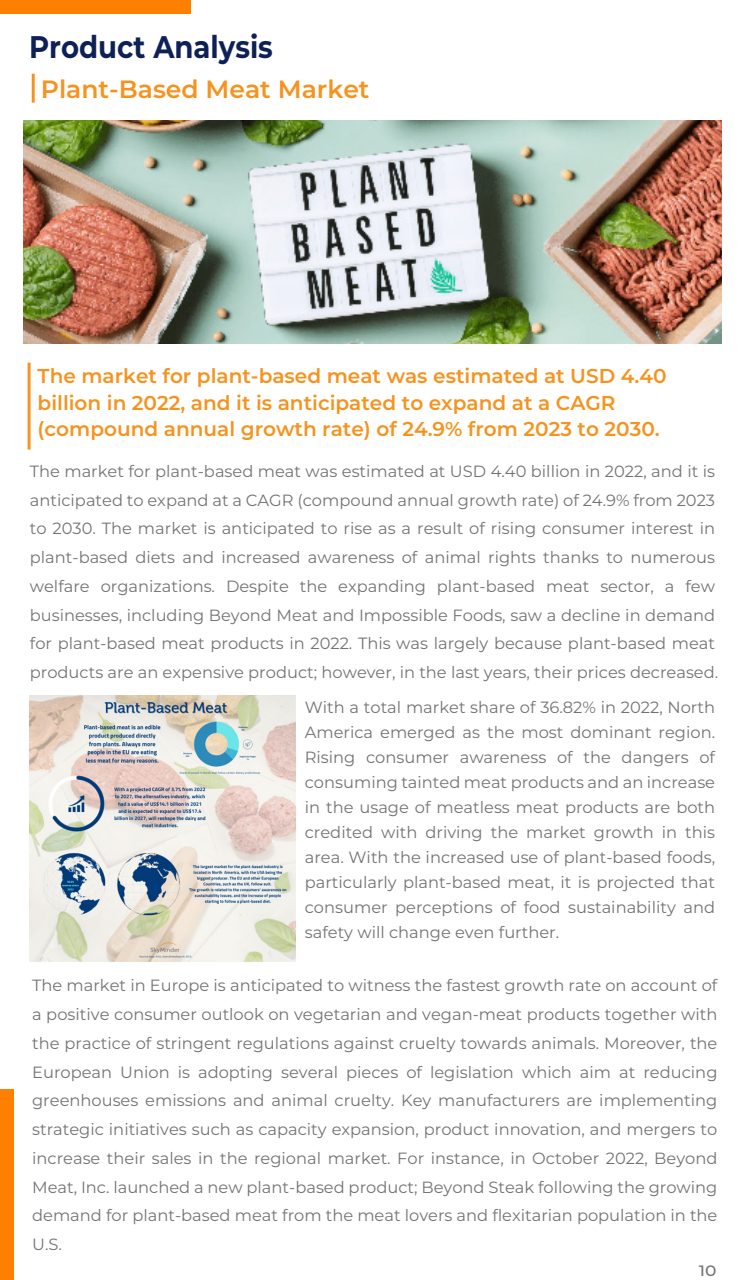
<style>
.page{position:relative;width:745px;height:1280px;background:#fff}
.page>*{position:absolute;margin:0;border:0;box-sizing:border-box;transform-origin:0 0}
.t1{font:700 31.25px "Montserrat";color:#0e2156;scale:.88 1}
.t2{font:600 25px "Montserrat";color:#f6931e}
.t3{font:600 20px/26.2px "Montserrat";color:#f6931e}
.t4{font:16.25px/28.8px "Montserrat";color:#737373;text-align:justify}
.t5{font:500 15px "Montserrat";color:#737373;scale:1.14 1}
</style>
<div class="page">
<div style="left:0;top:0;width:191px;height:14px;background:#ff8000"></div>
<hr style="left:28px;top:363px;width:3px;height:86px;background:#f6931e">
<div style="left:0;top:1089px;width:14px;height:191px;background:#ff8000"></div>
<hr style="left:32px;top:74px;width:3px;height:29px;background:#f6931e">
<img style="left:24px;top:121px;width:696px;height:222px">
<img style="left:30px;top:695px;width:266px;height:267px">
<h1 class="t1" style="left:29px;top:25px;width:278px">Product Analysis</h1>
<h2 class="t2" style="left:41px;top:71px;width:330px">Plant-Based Meat Market</h2>
<p class="t3" style="left:38px;top:362px;width:630px">The market for plant-based meat was estimated at USD 4.40 billion in 2022, and it is anticipated to expand at a CAGR (compound annual growth rate) of 24.9% from 2023 to 2030.</p>
<p class="t4" style="left:30px;top:456px;width:689px;text-align:left">The market for plant-based meat was estimated at USD 4.40 billion in 2022, and it is anticipated to expand at a CAGR (compound annual growth rate) of 24.9% from 2023 to 2030. The market is anticipated to rise as a result of rising consumer interest in plant-based diets and increased awareness of animal rights thanks to numerous welfare organizations. Despite the expanding plant-based meat sector, a few businesses, including Beyond Meat and Impossible Foods, saw a decline in demand for plant-based meat products in 2022. This was largely because plant-based meat products are an expensive product; however, in the last years, their prices decreased.</p>
<p class="t4" style="left:304px;top:694px;width:411px;line-height:25px">With a total market share of 36.82% in 2022, North America emerged as the most dominant region.<br>Rising consumer awareness of the dangers of consuming tainted meat products and an increase in the usage of meatless meat products are both credited with driving the market growth in this area. With the increased use of plant-based foods, particularly plant-based meat, it is projected that consumer perceptions of food sustainability and safety will change even further.</p>
<p class="t4" style="left:32px;top:970px;width:686px">The market in Europe is anticipated to witness the fastest growth rate on account of a positive consumer outlook on vegetarian and vegan-meat products together with the practice of stringent regulations against cruelty towards animals. Moreover, the European Union is adopting several pieces of legislation which aim at reducing greenhouses emissions and animal cruelty. Key manufacturers are implementing strategic initiatives such as capacity expansion, product innovation, and mergers to increase their sales in the regional market. For instance, in October 2022, Beyond Meat, Inc. launched a new plant-based product; Beyond Steak following the growing demand for plant-based meat from the meat lovers and flexitarian population in the U.S.</p>
<p class="t5" style="left:698px;top:1260px;width:17px">10</p>
</div>
